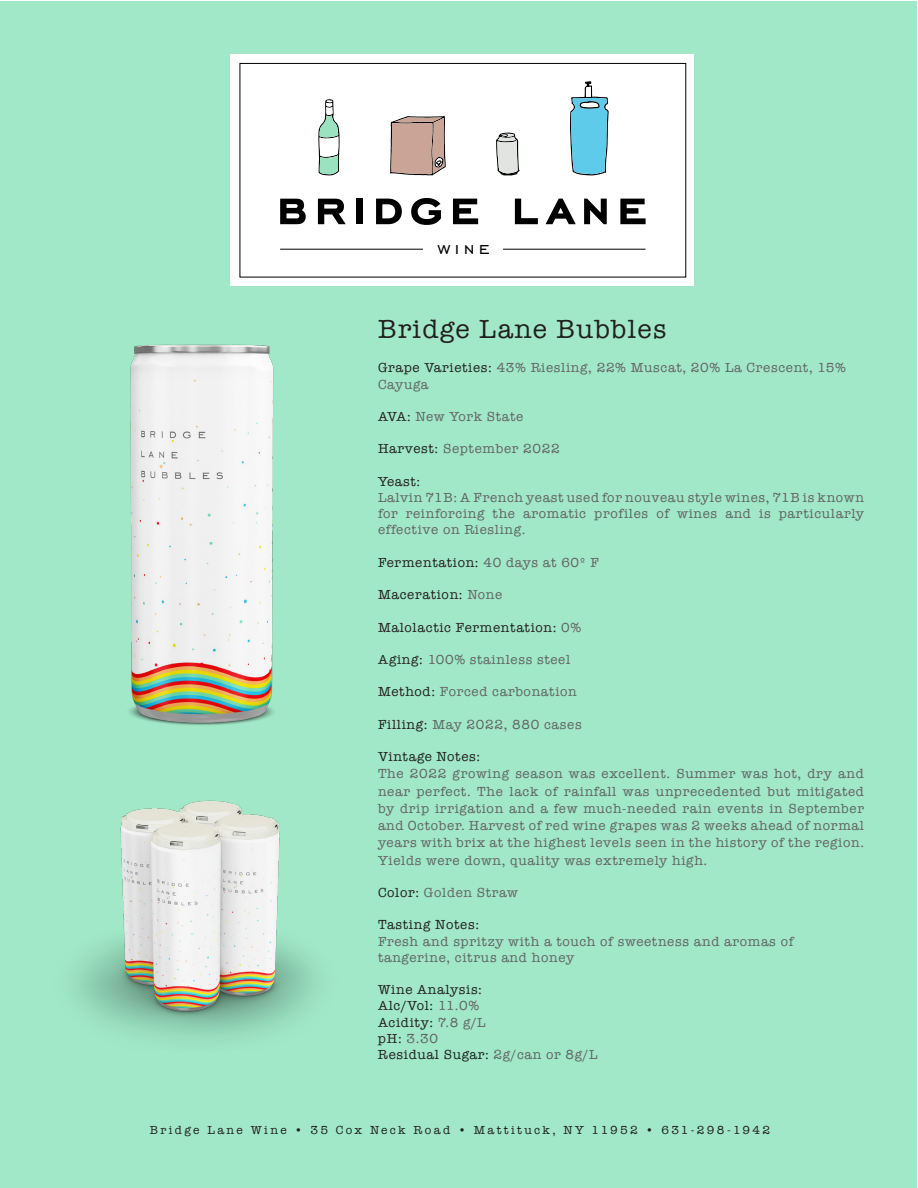
<style>
.page{position:relative;width:918px;height:1188px;background:#fff}
.page>*{position:absolute;margin:0;border:0;box-sizing:border-box;transform-origin:0 0}
.t1{font:700 61.05px "Engravers Gothic";letter-spacing:.1em;color:#000}
.t2{font:27px "American Typewriter";letter-spacing:.05em;color:#231f20}
.t3{font:21.3px "Engravers Gothic BT";color:#000}
.t4{font:13.5px/17.2px "American Typewriter";letter-spacing:.05em;color:#636366}
.t5{font:13.5px "American Typewriter";letter-spacing:.05em;color:#231f20}
.t6{font:12px "American Typewriter";letter-spacing:.2em;color:#231f20}
.s1{color:#231f20}
.s2{color:#636366}
</style>
<div class="page">
<div style="left:1px;top:1px;width:916px;height:1186px;background:#a0e8c7"></div>
<div style="left:231px;top:54px;width:463px;height:232px;background:#fff"></div>
<div style="left:240px;top:63px;width:446px;height:214px;border:1px solid #000"></div>
<hr style="left:280px;top:249px;width:366px;height:1px;background:#000">
<div style="left:423px;top:240px;width:79px;height:18px;background:#fff"></div>
<svg style="left:570px;top:81px;width:39px;height:94px"></svg>
<svg style="left:496px;top:133px;width:24px;height:42px"></svg>
<svg style="left:390px;top:116px;width:56px;height:59px;background:#ba9c92"></svg>
<svg style="left:318px;top:99px;width:22px;height:76px"></svg>
<img style="left:129px;top:209px;width:158px;height:516px">
<img style="left:76px;top:800px;width:240px;height:239px">
<p class="t1" style="left:277px;top:175px;width:371px">bridge lane</p>
<p class="t3" style="left:438px;top:236px;width:53px">wine</p>
<p class="t2" style="left:378px;top:309px;width:290px">Bridge Lane Bubbles</p>
<p class="t4" style="left:378px;top:359px;width:469px;line-height:16.2px"><span class="s1">Grape Varieties:</span> 43% Riesling, 22% Muscat, 20% La Crescent, 15%<br>Cayuga</p>
<p class="t4" style="left:378px;top:407px;width:147px"><span class="s1">AVA:</span> New York State</p>
<p class="t4" style="left:378px;top:440px;width:183px"><span class="s1">Harvest:</span> September 2022</p>
<p class="t5" style="left:378px;top:471px;width:44px">Yeast:</p>
<p class="t4" style="left:378px;top:489px;width:488px;line-height:16.2px;text-align:justify">Lalvin 71B: A French yeast used for nouveau style wines, 71B is known for reinforcing the aromatic profiles of wines and is particularly effective on Riesling.</p>
<p class="t5" style="left:378px;top:552px;width:222px">Fermentation: <span class="s2">40 days at 60º F</span></p>
<p class="t5" style="left:378px;top:584px;width:126px">Maceration: <span class="s2">None</span></p>
<p class="t5" style="left:378px;top:617px;width:205px">Malolactic Fermentation: <span class="s2">0%</span></p>
<p class="t4" style="left:378px;top:650px;width:194px"><span class="s1">Aging:</span> 100% stainless steel</p>
<p class="t4" style="left:378px;top:683px;width:200px"><span class="s1">Method:</span> Forced carbonation</p>
<p class="t4" style="left:378px;top:715px;width:205px"><span class="s1">Filling:</span> May 2022, 880 cases</p>
<p class="t5" style="left:378px;top:746px;width:104px">Vintage Notes:</p>
<p class="t4" style="left:378px;top:765px;width:488px;text-align:justify">The 2022 growing season was excellent. Summer was hot, dry and near perfect. The lack of rainfall was unprecedented but mitigated by drip irrigation and a few much-needed rain events in September and October. Harvest of red wine grapes was 2 weeks ahead of normal years with brix at the highest levels seen in the history of the region.<br>Yields were down, quality was extremely high.</p>
<p class="t4" style="left:378px;top:883px;width:141px"><span class="s1">Color:</span> Golden Straw</p>
<p class="t5" style="left:378px;top:915px;width:103px">Tasting Notes:</p>
<p class="t4" style="left:378px;top:933px;width:417px;line-height:16.2px">Fresh and spritzy with a touch of sweetness and aromas of tangerine, citrus and honey</p>
<p class="t5" style="left:378px;top:979px;width:106px">Wine Analysis:</p>
<p class="t5" style="left:378px;top:996px;width:103px">Alc/Vol: <span class="s2">11.0%</span></p>
<p class="t5" style="left:378px;top:1012px;width:109px">Acidity: <span class="s2">7.8 g/L</span></p>
<p class="t4" style="left:378px;top:1029px;width:61px"><span class="s1">pH:</span> 3.30</p>
<p class="t5" style="left:378px;top:1044px;width:221px">Residual Sugar: <span class="s2">2g/can or 8g/L</span></p>
<p class="t6" style="left:150px;top:1121px;width:622px">Bridge Lane Wine • 35 Cox Neck Road • Mattituck, NY 11952 • 631-298-1942</p>
</div>
